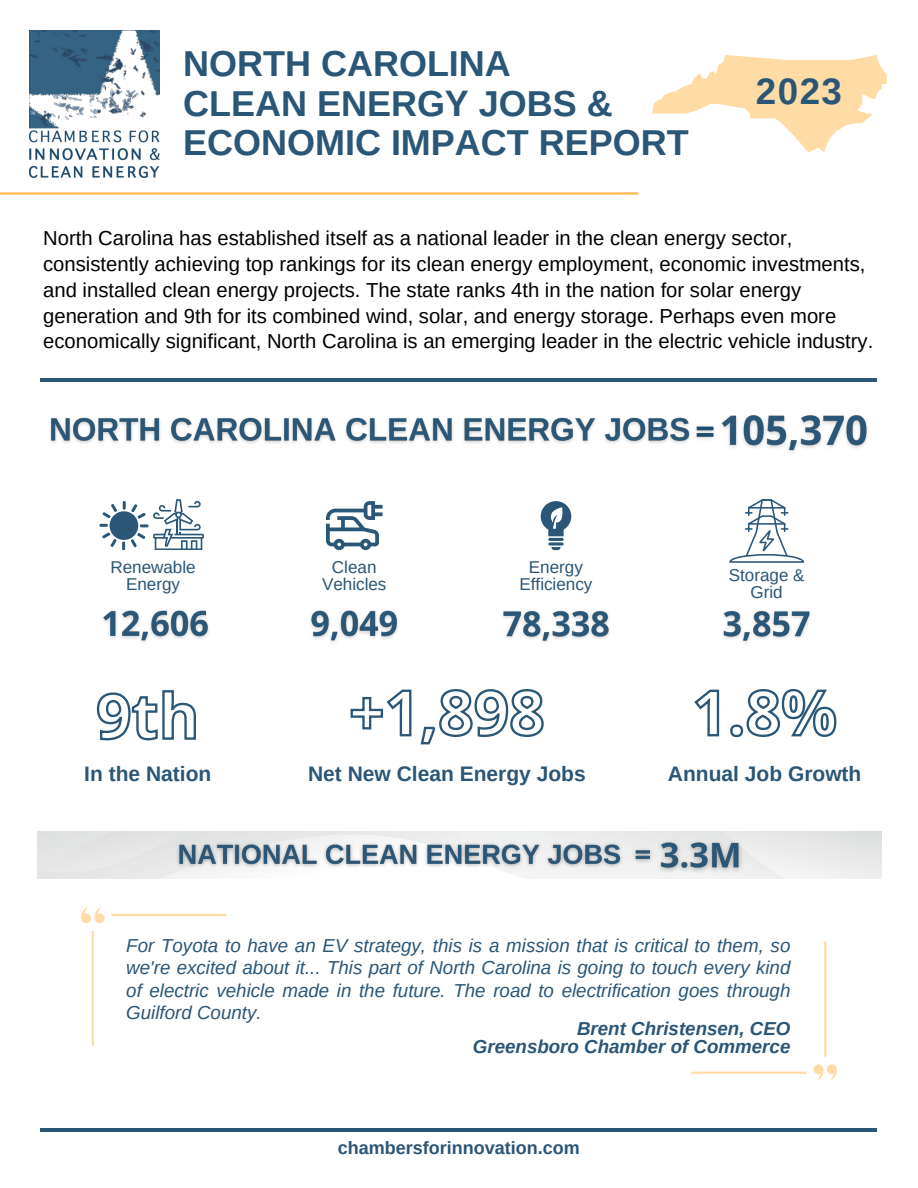
<style>
.page{position:relative;width:918px;height:1188px;background:#fff}
.page>*{position:absolute;margin:0;border:0;box-sizing:border-box;transform-origin:0 0}
.t1{font:700 36.75px "Arimo";color:#2a5677}
.t2{font:700 36px/39.3px "Arimo";color:#2a5677}
.t3{font:700 21px "Arimo";color:#2a5677}
.t4{font:20.25px/25.8px "Arimo";color:#000}
.t5{font:italic 18.75px/22.5px "Arimo";color:#2a5677;text-align:justify}
.t6{font:italic 700 18.75px "Arimo";color:#2a5677}
.t7{font:700 18px "Arimo";color:#2a5677}
.t8{font:17.1px/16.8px "Arimo";color:#2a5677;text-align:center}
</style>
<div class="page">
<hr style="left:0;top:192px;width:638px;height:3px;background:#ffb84d">
<img style="left:30px;top:31px;width:129px;height:146px">
<svg style="left:729px;top:499px;width:75px;height:63px"></svg>
<svg style="left:99px;top:499px;width:105px;height:51px"></svg>
<svg style="left:541px;top:501px;width:30px;height:49px"></svg>
<svg style="left:326px;top:501px;width:56px;height:49px"></svg>
<img style="left:103px;top:610px;width:106px;height:33px">
<img style="left:502px;top:610px;width:108px;height:33px">
<img style="left:723px;top:610px;width:88px;height:33px">
<img style="left:310px;top:610px;width:88px;height:33px">
<svg style="left:96px;top:690px;width:100px;height:51px"></svg>
<svg style="left:694px;top:689px;width:143px;height:49px"></svg>
<svg style="left:350px;top:689px;width:194px;height:56px"></svg>
<img style="left:721px;top:415px;width:147px;height:38px">
<img style="left:50px;top:417px;width:640px;height:27px">
<img style="left:696px;top:426px;width:18px;height:13px">
<svg style="left:652px;top:55px;width:235px;height:98px"></svg>
<hr style="left:92px;top:931px;width:2px;height:115px;background:#ffb84d">
<hr style="left:111px;top:914px;width:116px;height:2px;background:#ffb84d">
<svg style="left:81px;top:907px;width:24px;height:16px"></svg>
<hr style="left:824px;top:941px;width:2px;height:116px;background:#ffb84d">
<hr style="left:691px;top:1072px;width:116px;height:2px;background:#ffb84d">
<svg style="left:813px;top:1064px;width:24px;height:17px"></svg>
<hr style="left:41px;top:379px;width:836px;height:3px;background:#2a5677">
<img style="left:172px;top:837px;width:455px;height:36px">
<img style="left:627px;top:835px;width:25px;height:39px">
<img style="left:652px;top:831px;width:96px;height:48px">
<hr style="left:41px;top:1129px;width:836px;height:2px;background:#2a5677">
<p class="t2" style="left:183px;top:44px;width:507px">NORTH CAROLINA<br>CLEAN ENERGY JOBS &amp;<br>ECONOMIC IMPACT REPORT</p>
<p class="t1" style="left:756px;top:71px;width:88px">2023</p>
<p class="t4" style="left:43px;top:225px;width:832px">North Carolina has established itself as a national leader in the clean energy sector, consistently achieving top rankings for its clean energy employment, economic investments, and installed clean energy projects. The state ranks 4th in the nation for solar energy generation and 9th for its combined wind, solar, and energy storage. Perhaps even more economically significant, North Carolina is an emerging leader in the electric vehicle industry.</p>
<p class="t8" style="left:110px;top:558px;width:87px">Renewable</p>
<h4 class="t8" style="left:126px;top:575px;width:56px">Energy</h4>
<p class="t8" style="left:322px;top:558px;width:66px">Clean<br>Vehicles</p>
<p class="t8" style="left:529px;top:558px;width:56px">Energy</p>
<p class="t8" style="left:519px;top:575px;width:75px">Efficiency</p>
<p class="t8" style="left:729px;top:567px;width:77px">Storage &amp;<br>Grid</p>
<p class="t3" style="left:84px;top:762px;width:129px">In the Nation</p>
<p class="t3" style="left:668px;top:762px;width:195px">Annual Job Growth</p>
<p class="t3" style="left:308px;top:762px;width:279px">Net New Clean Energy Jobs</p>
<h2 class="t5" style="left:126px;top:934px;width:666px">For Toyota to have an EV strategy, this is a mission that is critical to them, so we're excited about it... This part of North Carolina is going to touch every kind of electric vehicle made in the future. The road to electrification goes through Guilford County.</h2>
<p class="t6" style="left:577px;top:1018px;width:215px">Brent Christensen, CEO</p>
<h1 class="t6" style="left:473px;top:1036px;width:319px">Greensboro Chamber of Commerce</h1>
<h1 class="t7" style="left:338px;top:1137px;width:243px">chambersforinnovation.com</h1>
</div>
